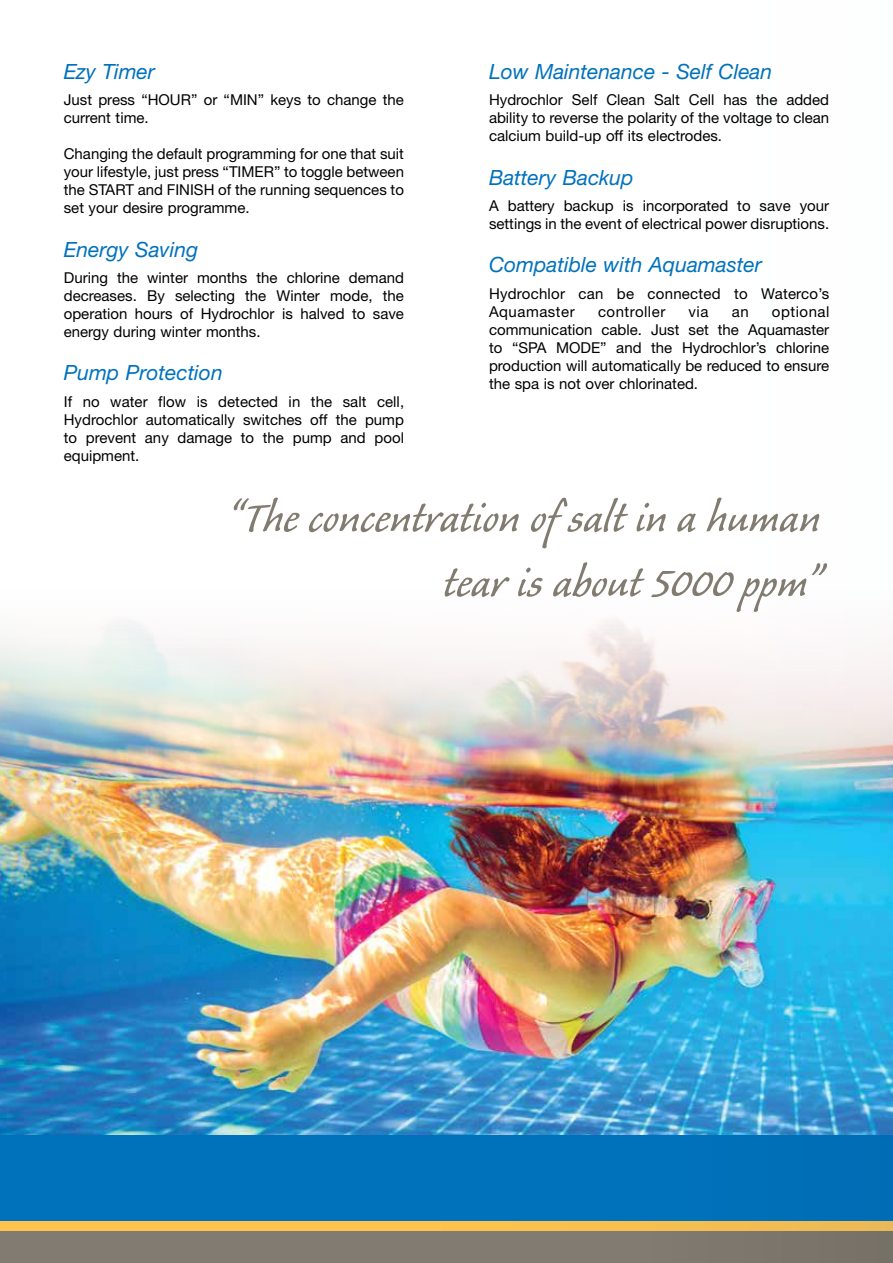
<style>
.page{position:relative;width:893px;height:1263px;background:#fff}
.page>*{position:absolute;margin:0;border:0;box-sizing:border-box;transform-origin:0 0}
.t1{font:54px/64.8px "Caliban Std";color:#817b70;text-align:right}
.t2{font:italic 21px "Helvetica Neue LT Std";color:#0072bc}
.t3{font:15px/18px "Helvetica Neue LT Std";color:#000;text-align:justify}
.t4{font:15px "Helvetica Neue LT Std";letter-spacing:.035em;color:#000}
</style>
<div class="page">
<img style="left:0;top:620px;width:893px;height:515px">
<div style="left:0;top:1135px;width:893px;height:128px;background:#0072bc"></div>
<div style="left:0;top:1225px;width:893px;height:38px;background:#817b71"></div>
<svg style="left:0;top:1221px;width:893px;height:9px;background:#f9c04f"></svg>
<h2 class="t2" style="left:64px;top:59px;width:93px">Ezy Timer</h2>
<p class="t3" style="left:64px;top:91px;width:342px">Just press “HOUR” or “MIN” keys to change the current time.</p>
<p class="t3" style="left:64px;top:145px;width:342px">Changing the default programming for one that suit your lifestyle, just press “TIMER” to toggle between the START and FINISH of the running sequences to set your desire programme.</p>
<h2 class="t2" style="left:64px;top:236px;width:136px">Energy Saving</h2>
<p class="t3" style="left:64px;top:268px;width:342px">During the winter months the chlorine demand decreases. By selecting the Winter mode, the operation hours of Hydrochlor is halved to save energy during winter months.</p>
<h2 class="t2" style="left:64px;top:360px;width:160px">Pump Protection</h2>
<p class="t3" style="left:64px;top:392px;width:342px">If no water flow is detected in the salt cell, Hydrochlor automatically switches off the pump to prevent any damage to the pump and pool equipment.</p>
<h2 class="t2" style="left:489px;top:59px;width:285px">Low Maintenance - Self Clean</h2>
<p class="t3" style="left:489px;top:91px;width:342px">Hydrochlor Self Clean Salt Cell has the added ability to reverse the polarity of the voltage to clean calcium build-up off its electrodes.</p>
<h2 class="t2" style="left:489px;top:164px;width:146px">Battery Backup</h2>
<p class="t3" style="left:489px;top:196px;width:342px">A battery backup is incorporated to save your settings in the event of electrical power disruptions.</p>
<h2 class="t2" style="left:489px;top:252px;width:274px">Compatible with Aquamaster</h2>
<p class="t3" style="left:489px;top:284px;width:342px">Hydrochlor can be connected to Waterco’s<br>Aquamaster</p>
<p class="t3" style="left:489px;top:302px;width:342px;text-indent:283px">optional communication cable. Just set the Aquamaster to “SPA MODE” and the Hydrochlor’s chlorine production will automatically be reduced to ensure the spa is not over chlorinated.</p>
<p class="t4" style="left:598px;top:302px;width:69px">controller</p>
<p class="t3" style="left:689px;top:302px;width:21px">via</p>
<p class="t3" style="left:732px;top:302px;width:18px">an</p>
<h1 class="t1" style="left:226px;top:487px;width:596px">“The concentration of salt in a human tear is about 5000 ppm”</h1>
</div>
